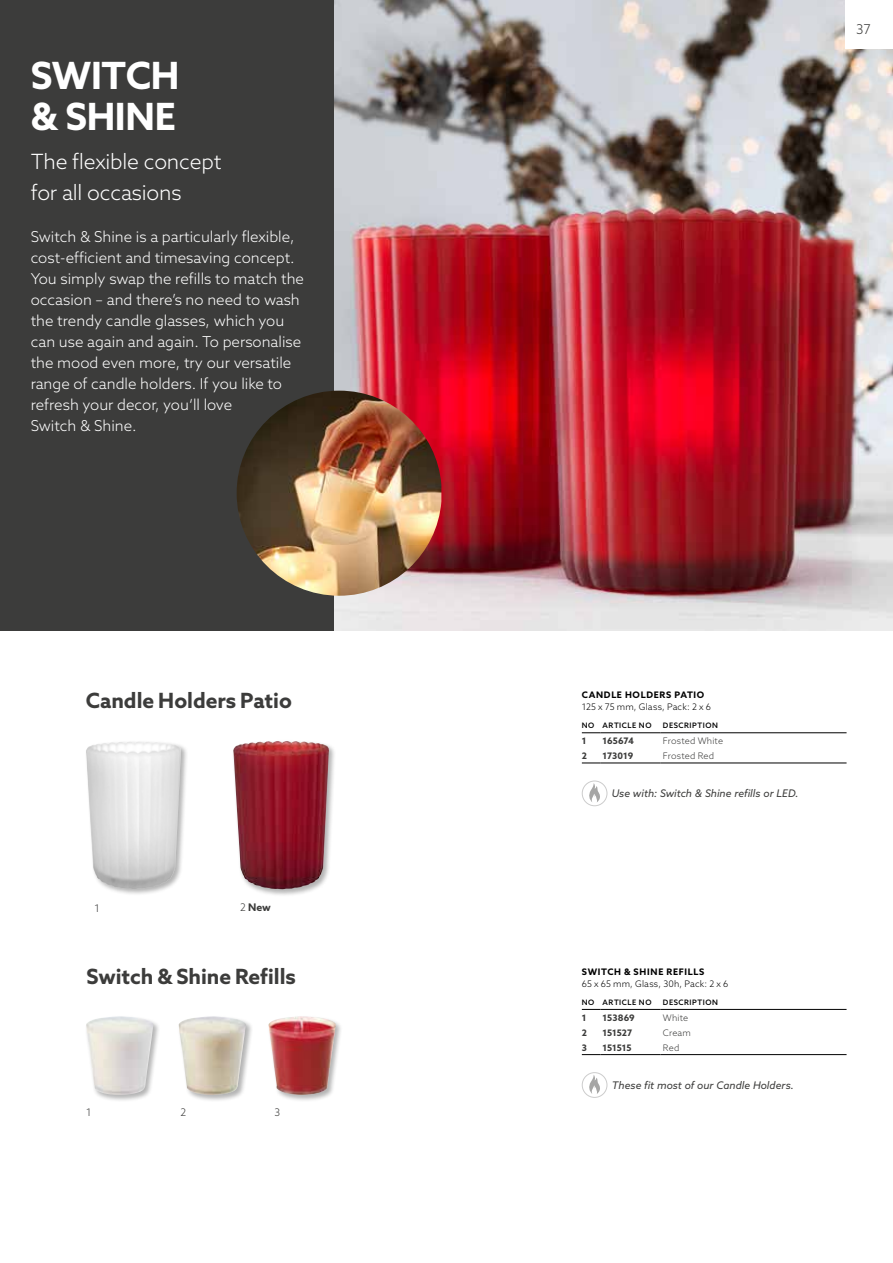
<style>
.page{position:relative;width:893px;height:1263px;background:#fff}
.page>*{position:absolute;margin:0;border:0;box-sizing:border-box;transform-origin:0 0}
.t1{font:700 37.5px/40.5px "Azo Sans";letter-spacing:-.01em;color:#fff}
.t2{font:700 21px "Azo Sans";color:#3c3c3b}
.t3{font:300 21px/31.2px "Azo Sans";letter-spacing:-.01em;color:#fff}
.t4{font:300 15px/21px "Azo Sans";color:#fff}
.t5{font:300 13.5px "Azo Sans";color:#3c3c3b}
.t6{font:italic 10.5px "Azo Sans";color:#3c3c3b}
.t7{font:300 10.5px "Azo Sans";color:#3c3c3b}
.t8{font:700 10.5px "Azo Sans";color:#3c3c3b}
.t9{font:300 9px "Azo Sans";letter-spacing:.02em;color:#000}
.t10{font:700 9px "Azo Sans";letter-spacing:.08em;color:#000}
.t11{font:700 9px "Azo Sans";letter-spacing:-.01em;color:#3c3c3b}
.t12{font:300 9px "Azo Sans";letter-spacing:.02em;color:#3c3c3b}
.t13{font:500 7.5px "Azo Sans";letter-spacing:.075em;color:#000}
.s1{font-weight:300}
</style>
<div class="page">
<div style="left:0;top:0;width:335px;height:630px;background:#3c3c3b"></div>
<img style="left:335px;top:0;width:558px;height:630px">
<div style="left:267px;top:1015px;width:76px;height:87px;background:#000;opacity:.3"></div>
<img style="left:269px;top:1016px;width:67px;height:79px">
<div style="left:178px;top:1015px;width:75px;height:87px;background:#000;opacity:.3"></div>
<img style="left:179px;top:1016px;width:67px;height:79px">
<div style="left:85px;top:1015px;width:76px;height:87px;background:#000;opacity:.3"></div>
<img style="left:86px;top:1016px;width:67px;height:79px">
<div style="left:232px;top:740px;width:104px;height:157px;background:#000;opacity:.3"></div>
<img style="left:233px;top:740px;width:96px;height:149px">
<div style="left:582px;top:781px;width:25px;height:25px;border:1px solid #ccc;border-radius:50%"></div>
<svg style="left:588px;top:783px;width:14px;height:19px"></svg>
<div style="left:582px;top:1072px;width:25px;height:26px;border:1px solid #ccc;border-radius:50%"></div>
<svg style="left:588px;top:1075px;width:14px;height:19px"></svg>
<img style="left:237px;top:391px;width:204px;height:205px;border-radius:100px">
<svg style="left:582px;top:732px;width:18px;height:1px"></svg>
<hr style="left:600px;top:732px;width:61px;height:1px;background:#000">
<hr style="left:661px;top:732px;width:185px;height:1px;background:#000">
<svg style="left:582px;top:763px;width:18px;height:1px"></svg>
<hr style="left:600px;top:763px;width:61px;height:1px;background:#000">
<hr style="left:661px;top:763px;width:185px;height:1px;background:#000">
<svg style="left:582px;top:1009px;width:18px;height:1px"></svg>
<hr style="left:600px;top:1009px;width:61px;height:1px;background:#000">
<hr style="left:661px;top:1009px;width:185px;height:1px;background:#000">
<svg style="left:582px;top:1054px;width:18px;height:1px"></svg>
<hr style="left:600px;top:1054px;width:61px;height:1px;background:#000">
<hr style="left:661px;top:1054px;width:185px;height:1px;background:#000">
<div style="left:85px;top:740px;width:103px;height:156px;background:#000;opacity:.3"></div>
<img style="left:86px;top:740px;width:95px;height:149px">
<div style="left:845px;top:0;width:48px;height:49px;background:#fff"></div>
<h1 class="t1" style="left:31px;top:55px;width:150px">SWITCH &amp; SHINE</h1>
<h2 class="t3" style="left:31px;top:145px;width:192px">The flexible concept for all occasions</h2>
<p class="t4" style="left:31px;top:226px;width:275px">Switch &amp; Shine is a particularly flexible, cost-efficient and timesaving concept.<br>You simply swap the refills to match the occasion – and there’s no need to wash the trendy candle glasses, which you can use again and again. To personalise the mood even more, try our versatile range of candle holders. If you like to refresh your decor, you‘ll love<br>Switch &amp; Shine.</p>
<h2 class="t2" style="left:86px;top:686px;width:208px">Candle Holders Patio</h2>
<p class="t7" style="left:94px;top:901px;width:7px">1</p>
<p class="t8" style="left:240px;top:900px;width:32px"><span class="s1">2</span> New</p>
<h2 class="t2" style="left:86px;top:963px;width:211px">Switch &amp; Shine Refills</h2>
<p class="t7" style="left:86px;top:1105px;width:7px">1</p>
<p class="t7" style="left:180px;top:1105px;width:7px">2</p>
<p class="t7" style="left:274px;top:1105px;width:7px">3</p>
<p class="t5" style="left:856px;top:20px;width:16px">37</p>
<p class="t10" style="left:582px;top:689px;width:124px">CANDLE HOLDERS PATIO</p>
<p class="t9" style="left:582px;top:701px;width:131px">125 x 75 mm, Glass, Pack: 2 x 6</p>
<p class="t13" style="left:582px;top:721px;width:71px">NO ARTICLE NO</p>
<p class="t13" style="left:663px;top:721px;width:57px">DESCRIPTION</p>
<p class="t11" style="left:582px;top:735px;width:6px">1</p>
<p class="t11" style="left:603px;top:735px;width:33px">165674</p>
<p class="t12" style="left:663px;top:735px;width:62px">Frosted White</p>
<p class="t11" style="left:582px;top:750px;width:7px">2</p>
<p class="t11" style="left:603px;top:750px;width:32px">173019</p>
<p class="t12" style="left:663px;top:750px;width:53px">Frosted Red</p>
<p class="t6" style="left:612px;top:786px;width:188px">Use with: Switch &amp; Shine refills or LED.</p>
<p class="t10" style="left:582px;top:966px;width:124px">SWITCH &amp; SHINE REFILLS</p>
<p class="t9" style="left:582px;top:978px;width:148px">65 x 65 mm, Glass, 30h, Pack: 2 x 6</p>
<p class="t13" style="left:582px;top:997px;width:71px">NO ARTICLE NO</p>
<p class="t13" style="left:663px;top:997px;width:57px">DESCRIPTION</p>
<p class="t11" style="left:582px;top:1011px;width:6px">1</p>
<p class="t11" style="left:603px;top:1011px;width:34px">153869</p>
<p class="t12" style="left:663px;top:1011px;width:27px">White</p>
<p class="t11" style="left:582px;top:1026px;width:7px">2</p>
<p class="t11" style="left:603px;top:1026px;width:31px">151527</p>
<p class="t12" style="left:663px;top:1026px;width:30px">Cream</p>
<p class="t11" style="left:582px;top:1041px;width:7px">3</p>
<p class="t11" style="left:603px;top:1041px;width:30px">151515</p>
<p class="t12" style="left:663px;top:1041px;width:18px">Red</p>
<p class="t6" style="left:612px;top:1078px;width:184px">These fit most of our Candle Holders.</p>
</div>
